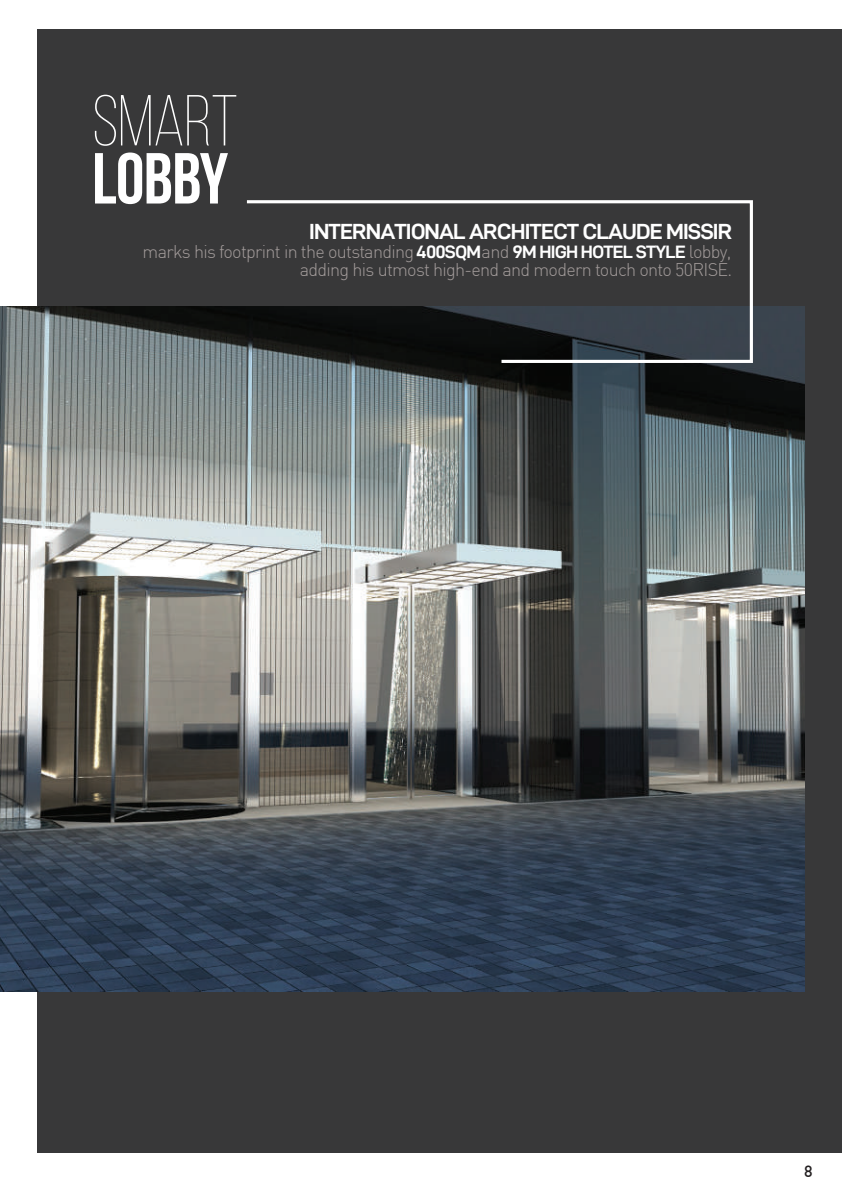
<style>
.page{position:relative;width:842px;height:1191px;background:#fff}
.page>*{position:absolute;margin:0;border:0;box-sizing:border-box;transform-origin:0 0}
.t1{font:300 72px "Bebas Neue";letter-spacing:-.01em;color:#fff}
.t2{font:700 72px "Bebas Neue";letter-spacing:-.01em;color:#fff}
.t3{font:22px "D DIN Exp Bold";letter-spacing:-.04em;color:#fff}
.t4{font:300 18px/18px "DIN";letter-spacing:-.04em;color:#a29b9a;text-align:right}
.t5{font:500 16px "DIN";color:#231f20}
.s1{font-family:"D DIN Exp Bold";font-weight:400;color:#fff}
</style>
<div class="page">
<div style="left:37px;top:29px;width:805px;height:1124px;background:#383839"></div>
<img style="left:0;top:306px;width:805px;height:685px">
<svg style="left:244px;top:200px;width:510px;height:164px"></svg>
<h1 class="t1" style="left:92px;top:82px;width:147px">SMART</h1>
<h1 class="t2" style="left:92px;top:139px;width:138px">LOBBY</h1>
<p class="t3" style="left:309px;top:219px;width:425px">INTERNATIONAL ARCHITECT CLAUDE MISSIR</p>
<p class="t4" style="left:143px;top:242px;width:591px">marks his footprint in the outstanding <span class="s1">400SQM</span>and <span class="s1">9M HIGH HOTEL STYLE</span> lobby, adding his utmost high-end and modern touch onto 50RISE.</p>
<p class="t5" style="left:804px;top:1160px;width:10px">8</p>
</div>
